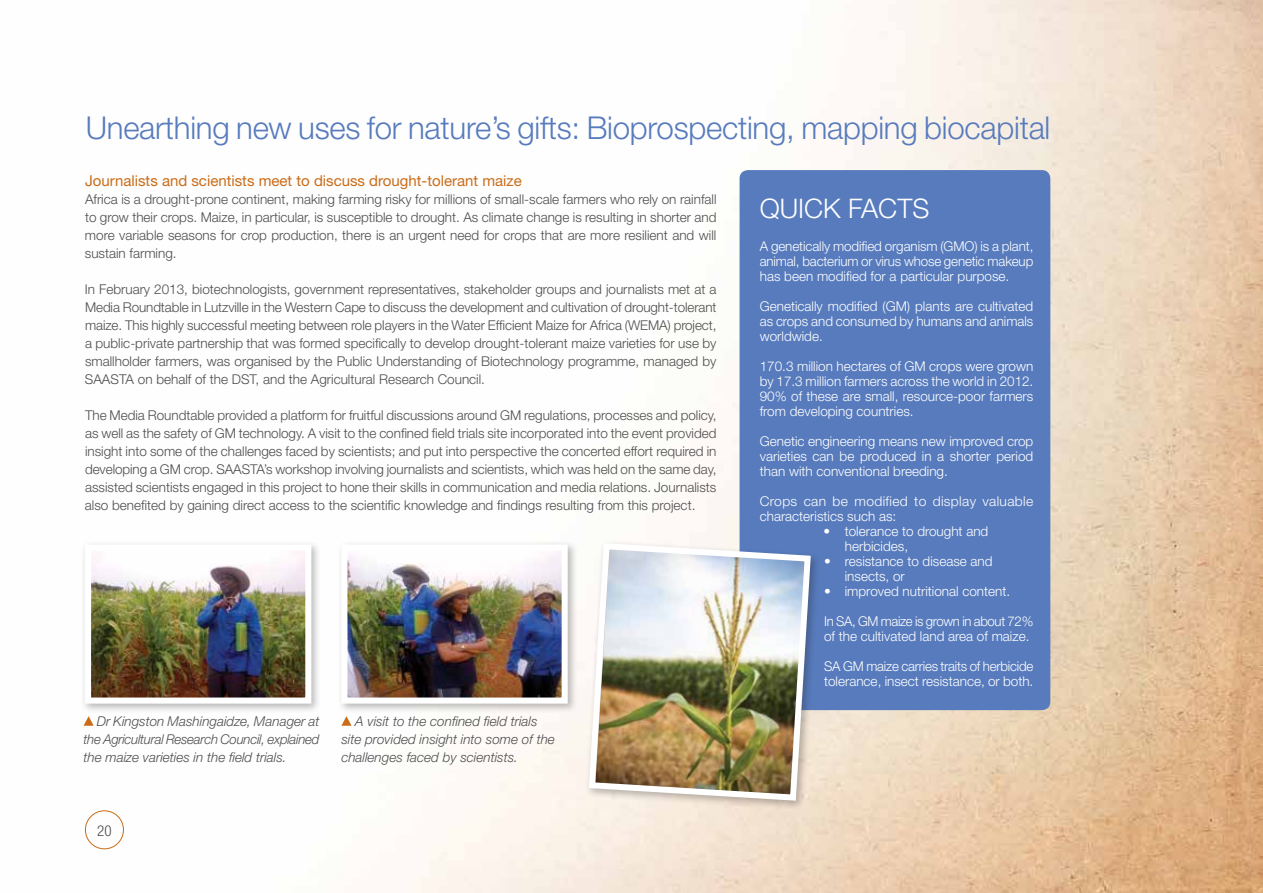
<style>
.page{position:relative;width:1263px;height:893px;background:#fff}
.page>*{position:absolute;margin:0;border:0;box-sizing:border-box;transform-origin:0 0}
.t1{font:300 31.5px "Helvetica Neue";letter-spacing:-.01em;color:#577bbd}
.t2{font:300 27px "Helvetica Neue";color:#fff}
.t3{font:15px "Helvetica Neue";color:#ca6c18}
.t4{font:300 condensed 15px "Helvetica Neue";color:#4d4d4f}
.t5{font:300 13.5px/18px "Helvetica Neue";color:#4d4d4f;text-align:justify}
.t6{font:300 13.5px/15px "Helvetica Neue";color:#fff;text-align:justify}
.t7{font:italic 300 13.5px/18px "Helvetica Neue";color:#4d4d4f;text-align:justify}
.t8{font:300 13.5px/15px "Helvetica Neue";letter-spacing:.025em;color:#fff}
</style>
<div class="page">
<img style="left:83px;top:0;width:1180px;height:893px">
<div style="left:85px;top:810px;width:39px;height:39px;border:1px solid #ca6c18;border-radius:50%"></div>
<div style="left:739px;top:170px;width:311px;height:540px;background:#577bbd;border-radius:9px"></div>
<div style="left:585px;top:539px;width:235px;height:271px;background:#231f20;opacity:.31"></div>
<img style="left:586px;top:540px;width:228px;height:264px">
<div style="left:81px;top:541px;width:241px;height:172px;background:#231f20;opacity:.31"></div>
<img style="left:92px;top:552px;width:212px;height:145px">
<div style="left:85px;top:545px;width:226px;height:159px;border:6px solid #fff"></div>
<svg style="left:84px;top:716px;width:10px;height:10px"></svg>
<svg style="left:341px;top:716px;width:11px;height:10px"></svg>
<div style="left:338px;top:541px;width:240px;height:172px;background:#231f20;opacity:.31"></div>
<img style="left:348px;top:552px;width:213px;height:145px">
<div style="left:341px;top:545px;width:227px;height:159px;border:6px solid #fff"></div>
<h1 class="t1" style="left:86px;top:108px;width:966px">Unearthing new uses for nature’s gifts: Bioprospecting, mapping biocapital</h1>
<p class="t3" style="left:85px;top:172px;width:438px">Journalists and scientists meet to discuss drought-tolerant maize</p>
<p class="t5" style="left:85px;top:190px;width:633px">Africa is a drought-prone continent, making farming risky for millions of small-scale farmers who rely on rainfall to grow their crops. Maize, in particular, is susceptible to drought. As climate change is resulting in shorter and more variable seasons for crop production, there is an urgent need for crops that are more resilient and will sustain farming.</p>
<p class="t5" style="left:85px;top:280px;width:633px">In February 2013, biotechnologists, government representatives, stakeholder groups and journalists met at a Media Roundtable in Lutzville in the Western Cape to discuss the development and cultivation of drought-tolerant maize. This highly successful meeting between role players in the Water Efficient Maize for Africa (WEMA) project, a public-private partnership that was formed specifically to develop drought-tolerant maize varieties for use by smallholder farmers, was organised by the Public Understanding of Biotechnology programme, managed by SAASTA on behalf of the DST, and the Agricultural Research Council.</p>
<p class="t5" style="left:85px;top:406px;width:633px">The Media Roundtable provided a platform for fruitful discussions around GM regulations, processes and policy, as well as the safety of GM technology. A visit to the confined field trials site incorporated into the event provided insight into some of the challenges faced by scientists; and put into perspective the concerted effort required in developing a GM crop. SAASTA’s workshop involving journalists and scientists, which was held on the same day, assisted scientists engaged in this project to hone their skills in communication and media relations. Journalists also benefited by gaining direct access to the scientific knowledge and findings resulting from this project.</p>
<p class="t7" style="left:84px;top:712px;width:237px;text-indent:13px">Dr Kingston Mashingaidze, Manager at the Agricultural Research Council, explained the maize varieties in the field trials.</p>
<p class="t7" style="left:341px;top:712px;width:215px;text-align:left;text-indent:14px">A visit to the confined field trials site provided insight into some of the challenges faced by scientists.</p>
<p class="t4" style="left:97px;top:822px;width:16px">20</p>
<h2 class="t2" style="left:760px;top:192px;width:171px">QUICK FACTS</h2>
<p class="t6" style="left:760px;top:239px;width:275px">A genetically modified organism (GMO) is a plant, animal, bacterium or virus whose genetic makeup has been modified for a particular purpose.</p>
<p class="t6" style="left:760px;top:299px;width:275px">Genetically modified (GM) plants are cultivated as crops and consumed by humans and animals worldwide.</p>
<p class="t6" style="left:760px;top:359px;width:275px">170.3 million hectares of GM crops were grown by 17.3 million farmers across the world in 2012.<br>90% of these are small, resource-poor farmers from developing countries.</p>
<p class="t6" style="left:760px;top:434px;width:275px">Genetic engineering means new improved crop varieties can be produced in a shorter period than with conventional breeding.</p>
<p class="t8" style="left:760px;top:494px;width:275px">Crops can be modified to display valuable characteristics such as:</p>
<p class="t6" style="left:845px;top:524px;width:145px;text-indent:-21px">• tolerance to drought and herbicides,</p>
<p class="t6" style="left:845px;top:554px;width:149px;text-indent:-21px">• resistance to disease and insects, or</p>
<p class="t6" style="left:824px;top:584px;width:187px">• improved nutritional content.</p>
<p class="t6" style="left:824px;top:614px;width:211px">In SA, GM maize is grown in about 72% of the cultivated land area of maize.</p>
<p class="t6" style="left:824px;top:659px;width:211px">SA GM maize carries traits of herbicide tolerance, insect resistance, or both.</p>
</div>
